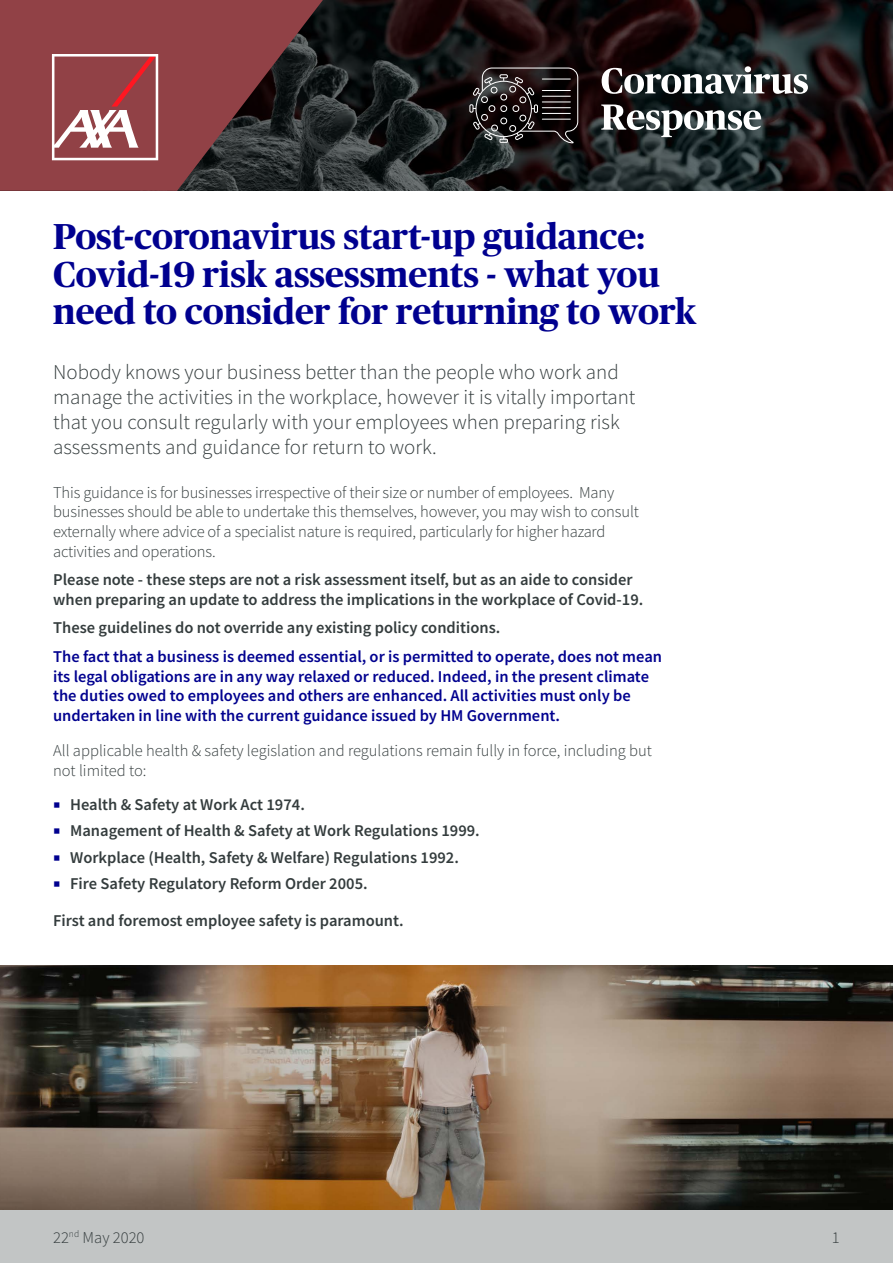
<style>
.page{position:relative;width:893px;height:1263px;background:#fff}
.page>*{position:absolute;margin:0;border:0;box-sizing:border-box;transform-origin:0 0}
.t1{font:700 36px/37.5px "Publico Headline";color:#00008f}
.t2{font:300 21px/25.2px "Source Sans Pro";color:#343c3d}
.t3{font:600 16.5px/19.8px "Source Sans Pro";color:#343c3d}
.t4{font:300 16.5px/19.8px "Source Sans Pro";letter-spacing:-.01em;color:#343c3d}
.t5{font:600 16.5px/19.8px "Source Sans Pro";color:#00008f}
.s1{color:#00008f}
</style>
<div class="page">
<div style="left:0;top:1210px;width:893px;height:53px;background:#c2c5c5"></div>
<img style="left:323px;top:0;width:570px;height:191px">
<svg style="left:0;top:0;width:323px;height:191px;background:#733a3e"></svg>
<svg style="left:52px;top:54px;width:106px;height:106px"></svg>
<svg style="left:602px;top:66px;width:206px;height:28px"></svg>
<svg style="left:601px;top:105px;width:160px;height:32px"></svg>
<svg style="left:469px;top:67px;width:110px;height:77px;background:#332d2e"></svg>
<img style="left:0;top:965px;width:893px;height:245px">
<h1 class="t1" style="left:53px;top:216px;width:645px">Post-coronavirus start-up guidance:<br>Covid-19 risk assessments - what you need to consider for returning to work</h1>
<p class="t2" style="left:53px;top:359px;width:584px">Nobody knows your business better than the people who work and manage the activities in the workplace, however it is vitally important that you consult regularly with your employees when preparing risk assessments and guidance for return to work.</p>
<p class="t4" style="left:53px;top:482px;width:587px">This guidance is for businesses irrespective of their size or number of employees. Many businesses should be able to undertake this themselves, however, you may wish to consult externally where advice of a specialist nature is required, particularly for higher hazard activities and operations.</p>
<p class="t3" style="left:53px;top:570px;width:592px">Please note - these steps are not a risk assessment itself, but as an aide to consider when preparing an update to address the implications in the workplace of Covid-19.</p>
<p class="t3" style="left:53px;top:618px;width:449px">These guidelines do not override any existing policy conditions.</p>
<p class="t5" style="left:53px;top:646px;width:610px">The fact that a business is deemed essential, or is permitted to operate, does not mean its legal obligations are in any way relaxed or reduced. Indeed, in the present climate the duties owed to employees and others are enhanced. All activities must only be undertaken in line with the current guidance issued by HM Government.</p>
<p class="t4" style="left:53px;top:740px;width:600px">All applicable health &amp; safety legislation and regulations remain fully in force, including but not limited to:</p>
<p class="t3" style="left:53px;top:795px;width:253px"><span class="s1">○</span> Health &amp; Safety at Work Act 1974.</p>
<p class="t3" style="left:53px;top:821px;width:428px"><span class="s1">○</span> Management of Health &amp; Safety at Work Regulations 1999.</p>
<p class="t3" style="left:53px;top:847px;width:407px"><span class="s1">○</span> Workplace (Health, Safety &amp; Welfare) Regulations 1992.</p>
<p class="t3" style="left:53px;top:873px;width:316px"><span class="s1">○</span> Fire Safety Regulatory Reform Order 2005.</p>
<p class="t3" style="left:53px;top:910px;width:352px">First and foremost employee safety is paramount.</p>
<p class="t4" style="left:53px;top:1227px;width:93px">22<sup>nd</sup> May 2020</p>
<p class="t4" style="left:832px;top:1227px;width:9px">1</p>
</div>
